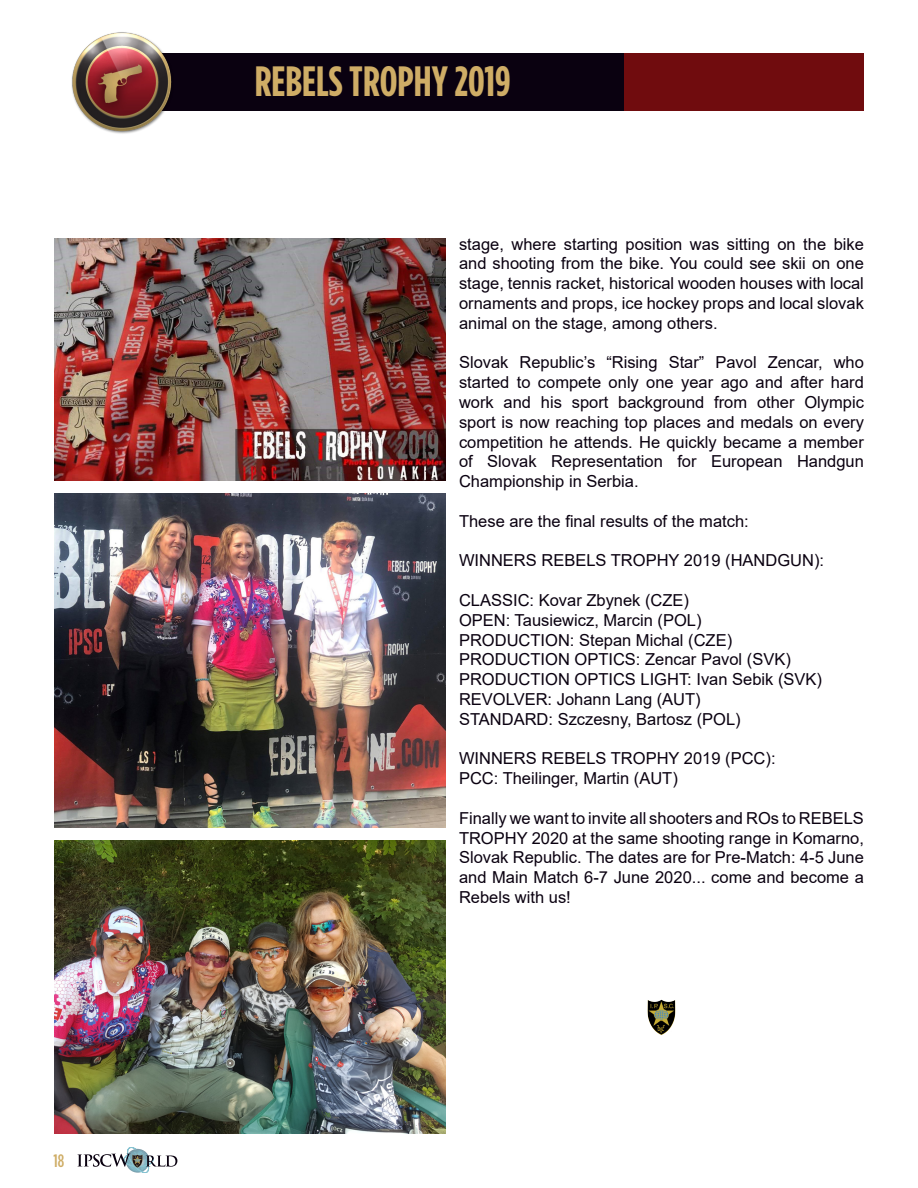
<style>
.page{position:relative;width:918px;height:1188px;background:#fff}
.page>*{position:absolute;margin:0;border:0;box-sizing:border-box;transform-origin:0 0}
.IPSC_page_name{font:700 condensed 42.3px "Gotham HTF";color:#cfad66}
.t1{font:500 condensed 18px "Gotham HTF";color:#cfad66}
.BODY_TEXT_BLACK{font:16.5px/19.8px "Arial";color:#0a0110;text-align:justify}
</style>
<div class="page">
<svg style="left:77px;top:1147px;width:100px;height:26px"></svg>
<div style="left:160px;top:53px;width:473px;height:58px;background:#0a0110"></div>
<img style="left:71px;top:32px;width:101px;height:102px">
<div style="left:624px;top:53px;width:240px;height:58px;background:#700c0e"></div>
<img style="left:648px;top:1000px;width:27px;height:35px">
<img style="left:54px;top:494px;width:391px;height:333px">
<img style="left:54px;top:239px;width:391px;height:241px">
<img style="left:54px;top:841px;width:391px;height:293px">
<p class="t1" style="left:53px;top:1151px;width:12px">18</p>
<p class="IPSC_page_name" style="left:255px;top:57px;width:258px">REBELS TROPHY 2019</p>
<p class="BODY_TEXT_BLACK" style="left:459px;top:234px;width:407px">stage, where starting position was sitting on the bike and shooting from the bike. You could see skii on one stage, tennis racket, historical wooden houses with local ornaments and props, ice hockey props and local slovak animal on the stage, among others.</p>
<p class="BODY_TEXT_BLACK" style="left:459px;top:353px;width:407px">Slovak Republic’s “Rising Star” Pavol Zencar, who started to compete only one year ago and after hard work and his sport background from other Olympic sport is now reaching top places and medals on every competition he attends. He quickly became a member of Slovak Representation for European Handgun Championship in Serbia.</p>
<p class="BODY_TEXT_BLACK" style="left:459px;top:511px;width:291px">These are the final results of the match:</p>
<p class="BODY_TEXT_BLACK" style="left:459px;top:551px;width:367px">WINNERS REBELS TROPHY 2019 (HANDGUN):</p>
<p class="BODY_TEXT_BLACK" style="left:459px;top:590px;width:232px">CLASSIC: Kovar Zbynek (CZE)</p>
<p class="BODY_TEXT_BLACK" style="left:459px;top:610px;width:244px">OPEN: Tausiewicz, Marcin (POL)</p>
<p class="BODY_TEXT_BLACK" style="left:459px;top:630px;width:275px">PRODUCTION: Stepan Michal (CZE)</p>
<p class="BODY_TEXT_BLACK" style="left:459px;top:650px;width:333px">PRODUCTION OPTICS: Zencar Pavol (SVK)</p>
<p class="BODY_TEXT_BLACK" style="left:459px;top:669px;width:365px">PRODUCTION OPTICS LIGHT: Ivan Sebik (SVK)</p>
<p class="BODY_TEXT_BLACK" style="left:459px;top:689px;width:243px">REVOLVER: Johann Lang (AUT)</p>
<p class="BODY_TEXT_BLACK" style="left:459px;top:709px;width:283px">STANDARD: Szczesny, Bartosz (POL)</p>
<p class="BODY_TEXT_BLACK" style="left:459px;top:749px;width:318px">WINNERS REBELS TROPHY 2019 (PCC):</p>
<p class="BODY_TEXT_BLACK" style="left:459px;top:768px;width:220px">PCC: Theilinger, Martin (AUT)</p>
<p class="BODY_TEXT_BLACK" style="left:459px;top:808px;width:407px">Finally we want to invite all shooters and ROs to REBELS TROPHY 2020 at the same shooting range in Komarno, Slovak Republic. The dates are for Pre-Match: 4-5 June and Main Match 6-7 June 2020... come and become a Rebels with us!</p>
</div>
